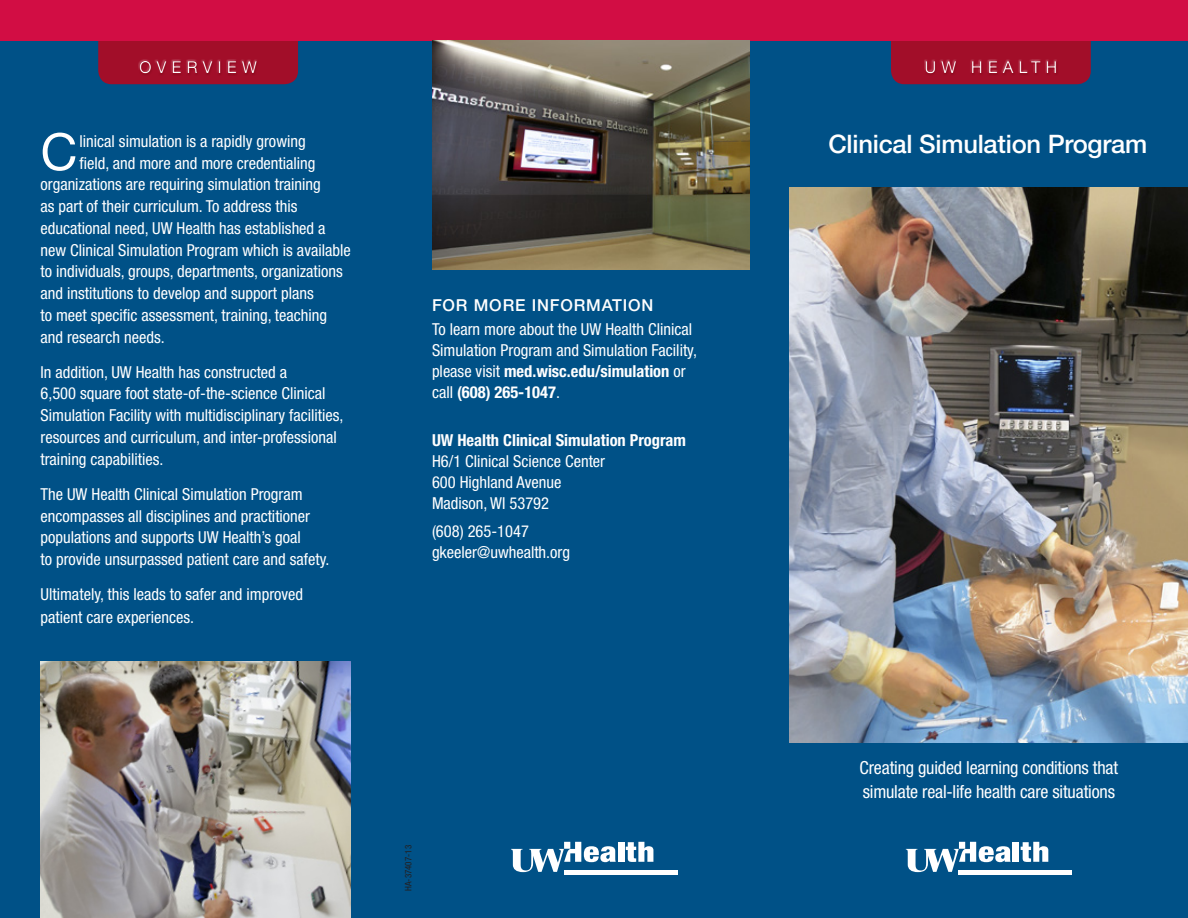
<style>
.page{position:relative;width:1188px;height:918px;background:#005187}
.page>*{position:absolute;margin:0;border:0;box-sizing:border-box;transform-origin:0 0}
.t1{font:51.3px "Helvetica Neue LT Std";color:#fff}
.t2{font:500 25.5px "Helvetica Neue LT Std";letter-spacing:-.01em;color:#fff}
.t3{font:condensed 18px/24px "Helvetica Neue LT Std";letter-spacing:-.01em;color:#fff}
.t4{font:condensed 16.5px/21.8px "Helvetica Neue LT Std";color:#fff}
.t5{font:700 condensed 16.5px "Helvetica Neue LT Std";color:#fff}
.t6{font:500 16.5px "Helvetica Neue LT Std";letter-spacing:.05em;color:#fff}
.t7{font:16.5px "Helvetica Neue LT Std";letter-spacing:.3em;color:#fff}
.t8{font:condensed 9px "Helvetica Neue LT Std";color:#231f20}
.s1{font-weight:700}
</style>
<div class="page">
<hr style="left:564px;top:871px;width:113px;height:4px;background:#fff">
<div style="left:618px;top:842px;width:6px;height:20px;background:#fff"></div>
<svg style="left:626px;top:842px;width:27px;height:20px"></svg>
<svg style="left:511px;top:842px;width:105px;height:30px"></svg>
<hr style="left:959px;top:871px;width:113px;height:4px;background:#fff">
<div style="left:1013px;top:842px;width:6px;height:20px;background:#fff"></div>
<svg style="left:1021px;top:842px;width:27px;height:20px"></svg>
<svg style="left:906px;top:842px;width:105px;height:30px"></svg>
<img style="left:40px;top:662px;width:311px;height:256px">
<img style="left:790px;top:188px;width:398px;height:554px">
<div style="left:891px;top:40px;width:200px;height:44px;background:#a20e29"></div>
<div style="left:98px;top:40px;width:200px;height:44px;background:#a20e29"></div>
<div style="left:0;top:0;width:1188px;height:40px;background:#d20d44"></div>
<div style="left:924px;top:60px;width:135px;height:15px;background:#9f0d27"></div>
<div style="left:924px;top:59px;width:134px;height:15px;background:#231f20;opacity:.4"></div>
<img style="left:432px;top:40px;width:317px;height:230px">
<div style="left:139px;top:60px;width:120px;height:15px;background:#9f0d27"></div>
<div style="left:138px;top:59px;width:121px;height:15px;background:#231f20;opacity:.4"></div>
<p class="t7" style="left:139px;top:57px;width:120px">OVERVIEW</p>
<h1 class="t1" style="left:40px;top:121px;width:38px">C</h1>
<p class="t4" style="left:80px;top:130px;width:228px">linical simulation is a rapidly growing</p>
<p class="t4" style="left:80px;top:152px;width:238px">field, and more and more credentialing</p>
<p class="t4" style="left:40px;top:173px;width:282px">organizations are requiring simulation training</p>
<p class="t4" style="left:40px;top:195px;width:259px">as part of their curriculum. To address this</p>
<p class="t4" style="left:40px;top:217px;width:287px">educational need, UW Health has established a</p>
<p class="t4" style="left:40px;top:239px;width:312px">new Clinical Simulation Program which is available</p>
<p class="t4" style="left:40px;top:260px;width:304px">to individuals, groups, departments, organizations</p>
<p class="t4" style="left:40px;top:282px;width:275px">and institutions to develop and support plans</p>
<p class="t4" style="left:40px;top:304px;width:288px">to meet specific assessment, training, teaching</p>
<p class="t4" style="left:40px;top:326px;width:126px">and research needs.</p>
<p class="t4" style="left:40px;top:361px;width:305px">In addition, UW Health has constructed a<br>6,500 square foot state-of-the-science Clinical Simulation Facility with multidisciplinary facilities, resources and curriculum, and inter-professional training capabilities.</p>
<p class="t4" style="left:40px;top:483px;width:290px">The UW Health Clinical Simulation Program encompasses all disciplines and practitioner populations and supports UW Health’s goal<br>to provide unsurpassed patient care and safety.</p>
<p class="t4" style="left:40px;top:583px;width:264px;line-height:22.5px">Ultimately, this leads to safer and improved patient care experiences.</p>
<p class="t6" style="left:432px;top:295px;width:223px">FOR MORE INFORMATION</p>
<p class="t4" style="left:432px;top:319px;width:267px;line-height:21px">To learn more about the UW Health Clinical Simulation Program and Simulation Facility, please visit <span class="s1">med.wisc.edu/simulation</span> or call <span class="s1">(608) 265-1047</span>.</p>
<p class="t5" style="left:432px;top:431px;width:255px">UW Health Clinical Simulation Program</p>
<p class="t4" style="left:432px;top:451px;width:175px;line-height:21px">H6/1 Clinical Science Center<br>600 Highland Avenue<br>Madison, WI 53792</p>
<p class="t4" style="left:432px;top:521px;width:140px;line-height:21px">(608) 265-1047 gkeeler@uwhealth.org</p>
<p class="t8" style="left:403px;top:891px;width:47px;rotate:-90deg">HA-37407-13</p>
<p class="t7" style="left:924px;top:57px;width:135px">UW HEALTH</p>
<h2 class="t2" style="left:829px;top:129px;width:320px">Clinical Simulation Program</h2>
<p class="t3" style="left:860px;top:755px;width:260px">Creating guided learning conditions that simulate real-life health care situations</p>
</div>
